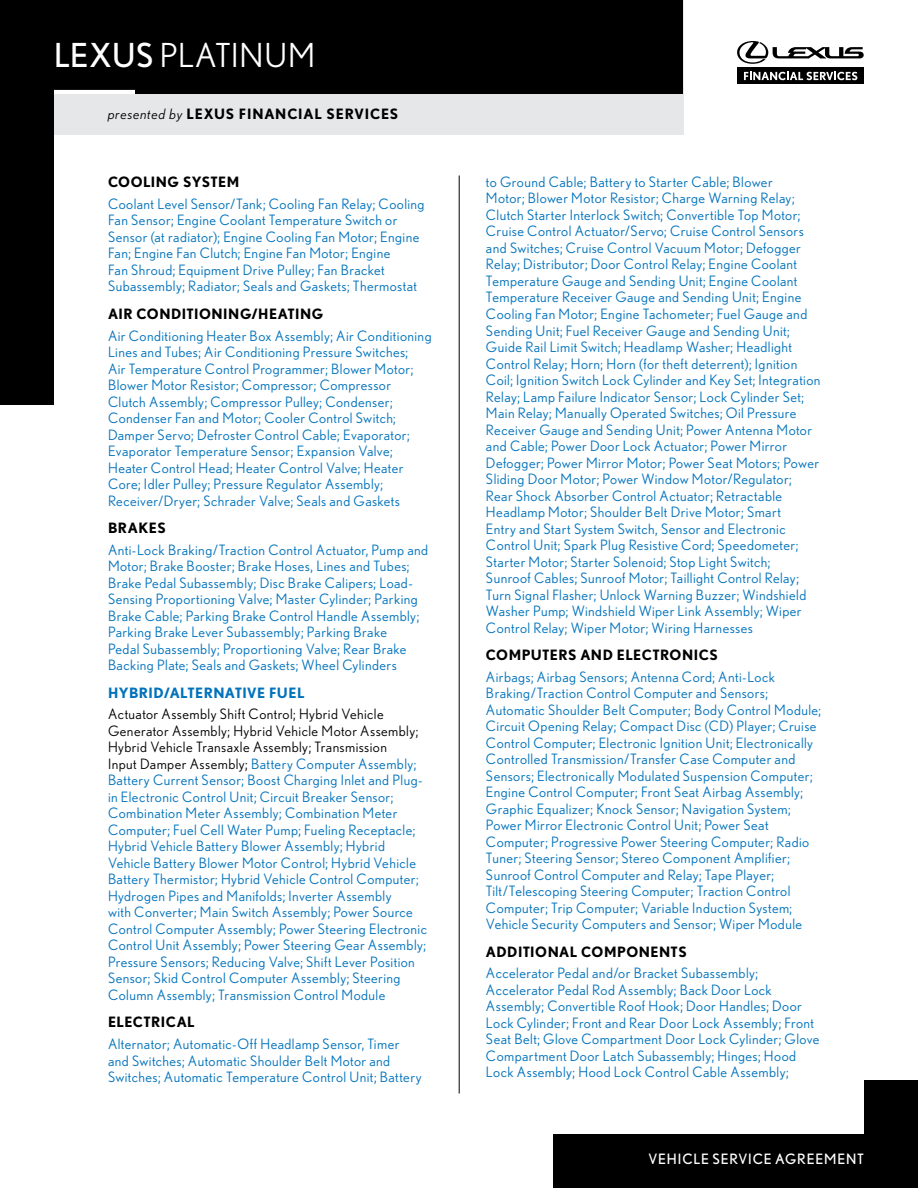
<style>
.page{position:relative;width:918px;height:1188px;background:#fff}
.page>*{position:absolute;margin:0;border:0;box-sizing:border-box;transform-origin:0 0}
.t1{font:33px "Nobel";letter-spacing:.025em;color:#fff}
.t2{font:14.25px/16.5px "Nobel";letter-spacing:.03em;color:#0072bc}
.t3{font:700 14.25px "Nobel";letter-spacing:.035em;color:#000}
.t4{font:700 14.25px "Nobel";letter-spacing:.055em;color:#000}
.t5{font:14.25px "Nobel";letter-spacing:.055em;color:#fff}
.t6{font:700 14.25px "Nobel";letter-spacing:.03em;color:#0072bc}
.s1{font-style:inherit}
.s2{font-weight:400;font-style:italic}
.s3{color:#000}
</style>
<div class="page">
<div style="left:554px;top:1080px;width:364px;height:108px;background:#000"></div>
<div style="left:0;top:1022px;width:864px;height:112px;background:#fff"></div>
<div style="left:0;top:0;width:683px;height:405px;background:#000"></div>
<div style="left:54px;top:94px;width:864px;height:328px;background:#fff"></div>
<hr style="left:459px;top:176px;width:1px;height:918px;background:#000">
<div style="left:737px;top:68px;width:127px;height:16px;background:#000"></div>
<svg style="left:737px;top:41px;width:127px;height:23px"></svg>
<svg style="left:744px;top:72px;width:113px;height:8px"></svg>
<hr style="left:54px;top:90px;width:81px;height:4px;background:#fff">
<div style="left:54px;top:94px;width:629px;height:41px;background:#e6e7e8"></div>
<p class="t1" style="left:54px;top:36px;width:263px"><span class="s1">LEXUS</span> PLATINUM</p>
<p class="t4" style="left:108px;top:106px;width:292px"><span class="s2">presented by</span> LEXUS FINANCIAL SERVICES</p>
<h5 class="t3" style="left:108px;top:173px;width:133px">COOLING SYSTEM</h5>
<p class="t2" style="left:108px;top:195px;width:318px">Coolant Level Sensor/Tank; Cooling Fan Relay; Cooling Fan Sensor; Engine Coolant Temperature Switch or Sensor (at radiator); Engine Cooling Fan Motor; Engine Fan; Engine Fan Clutch; Engine Fan Motor; Engine<br>Fan Shroud; Equipment Drive Pulley; Fan Bracket Subassembly; Radiator; Seals and Gaskets; Thermostat</p>
<h5 class="t3" style="left:108px;top:305px;width:217px">AIR CONDITIONING/HEATING</h5>
<p class="t2" style="left:108px;top:327px;width:325px">Air Conditioning Heater Box Assembly; Air Conditioning Lines and Tubes; Air Conditioning Pressure Switches;<br>Air Temperature Control Programmer; Blower Motor; Blower Motor Resistor; Compressor; Compressor Clutch Assembly; Compressor Pulley; Condenser; Condenser Fan and Motor; Cooler Control Switch; Damper Servo; Defroster Control Cable; Evaporator; Evaporator Temperature Sensor; Expansion Valve; Heater Control Head; Heater Control Valve; Heater Core; Idler Pulley; Pressure Regulator Assembly; Receiver/Dryer; Schrader Valve; Seals and Gaskets</p>
<h5 class="t3" style="left:108px;top:519px;width:59px">BRAKES</h5>
<p class="t2" style="left:108px;top:541px;width:322px">Anti-Lock Braking/Traction Control Actuator, Pump and Motor; Brake Booster; Brake Hoses, Lines and Tubes; Brake Pedal Subassembly; Disc Brake Calipers; Load-Sensing Proportioning Valve; Master Cylinder; Parking Brake Cable; Parking Brake Control Handle Assembly; Parking Brake Lever Subassembly; Parking Brake<br>Pedal Subassembly; Proportioning Valve; Rear Brake Backing Plate; Seals and Gaskets; Wheel Cylinders</p>
<h5 class="t6" style="left:108px;top:684px;width:198px">HYBRID/ALTERNATIVE FUEL</h5>
<p class="t2" style="left:108px;top:706px;width:321px"><span class="s3">Actuator Assembly Shift Control; Hybrid Vehicle Generator Assembly; Hybrid Vehicle Motor Assembly; Hybrid Vehicle Transaxle Assembly; Transmission<br>Input Damper Assembly;</span> Battery Computer Assembly; Battery Current Sensor; Boost Charging Inlet and Plug&shy;in Electronic Control Unit; Circuit Breaker Sensor; Combination Meter Assembly; Combination Meter Computer; Fuel Cell Water Pump; Fueling Receptacle; Hybrid Vehicle Battery Blower Assembly; Hybrid Vehicle Battery Blower Motor Control; Hybrid Vehicle Battery Thermistor; Hybrid Vehicle Control Computer; Hydrogen Pipes and Manifolds; Inverter Assembly<br>with Converter; Main Switch Assembly; Power Source Control Computer Assembly; Power Steering Electronic Control Unit Assembly; Power Steering Gear Assembly; Pressure Sensors; Reducing Valve; Shift Lever Position Sensor; Skid Control Computer Assembly; Steering Column Assembly; Transmission Control Module</p>
<h5 class="t3" style="left:108px;top:1014px;width:88px">ELECTRICAL</h5>
<p class="t2" style="left:108px;top:1036px;width:315px">Alternator; Automatic-Off Headlamp Sensor, Timer and Switches; Automatic Shoulder Belt Motor and<br>Switches; Automatic Temperature Control Unit; Battery</p>
<p class="t2" style="left:486px;top:173px;width:336px">to Ground Cable; Battery to Starter Cable; Blower<br>Motor; Blower Motor Resistor; Charge Warning Relay; Clutch Starter Interlock Switch; Convertible Top Motor; Cruise Control Actuator/Servo; Cruise Control Sensors and Switches; Cruise Control Vacuum Motor; Defogger Relay; Distributor; Door Control Relay; Engine Coolant Temperature Gauge and Sending Unit; Engine Coolant Temperature Receiver Gauge and Sending Unit; Engine Cooling Fan Motor; Engine Tachometer; Fuel Gauge and Sending Unit; Fuel Receiver Gauge and Sending Unit; Guide Rail Limit Switch; Headlamp Washer; Headlight Control Relay; Horn; Horn (for theft deterrent); Ignition Coil; Ignition Switch Lock Cylinder and Key Set; Integration Relay; Lamp Failure Indicator Sensor; Lock Cylinder Set; Main Relay; Manually Operated Switches; Oil Pressure Receiver Gauge and Sending Unit; Power Antenna Motor and Cable; Power Door Lock Actuator; Power Mirror Defogger; Power Mirror Motor; Power Seat Motors; Power Sliding Door Motor; Power Window Motor/Regulator; Rear Shock Absorber Control Actuator; Retractable Headlamp Motor; Shoulder Belt Drive Motor; Smart<br>Entry and Start System Switch, Sensor and Electronic Control Unit; Spark Plug Resistive Cord; Speedometer; Starter Motor; Starter Solenoid; Stop Light Switch;<br>Sunroof Cables; Sunroof Motor; Taillight Control Relay; Turn Signal Flasher; Unlock Warning Buzzer; Windshield Washer Pump; Windshield Wiper Link Assembly; Wiper Control Relay; Wiper Motor; Wiring Harnesses</p>
<h5 class="t3" style="left:486px;top:646px;width:233px">COMPUTERS AND ELECTRONICS</h5>
<p class="t2" style="left:486px;top:668px;width:337px">Airbags; Airbag Sensors; Antenna Cord; Anti-Lock Braking/Traction Control Computer and Sensors; Automatic Shoulder Belt Computer; Body Control Module; Circuit Opening Relay; Compact Disc (CD) Player; Cruise Control Computer; Electronic Ignition Unit; Electronically Controlled Transmission/Transfer Case Computer and Sensors; Electronically Modulated Suspension Computer; Engine Control Computer; Front Seat Airbag Assembly; Graphic Equalizer; Knock Sensor; Navigation System; Power Mirror Electronic Control Unit; Power Seat Computer; Progressive Power Steering Computer; Radio Tuner; Steering Sensor; Stereo Component Amplifier; Sunroof Control Computer and Relay; Tape Player; Tilt/Telescoping Steering Computer; Traction Control Computer; Trip Computer; Variable Induction System; Vehicle Security Computers and Sensor; Wiper Module</p>
<h5 class="t3" style="left:486px;top:943px;width:202px">ADDITIONAL COMPONENTS</h5>
<p class="t2" style="left:486px;top:965px;width:335px">Accelerator Pedal and/or Bracket Subassembly; Accelerator Pedal Rod Assembly; Back Door Lock Assembly; Convertible Roof Hook; Door Handles; Door Lock Cylinder; Front and Rear Door Lock Assembly; Front Seat Belt; Glove Compartment Door Lock Cylinder; Glove Compartment Door Latch Subassembly; Hinges; Hood Lock Assembly; Hood Lock Control Cable Assembly;</p>
<p class="t5" style="left:649px;top:1151px;width:217px">VEHICLE SERVICE AGREEMENT</p>
</div>
